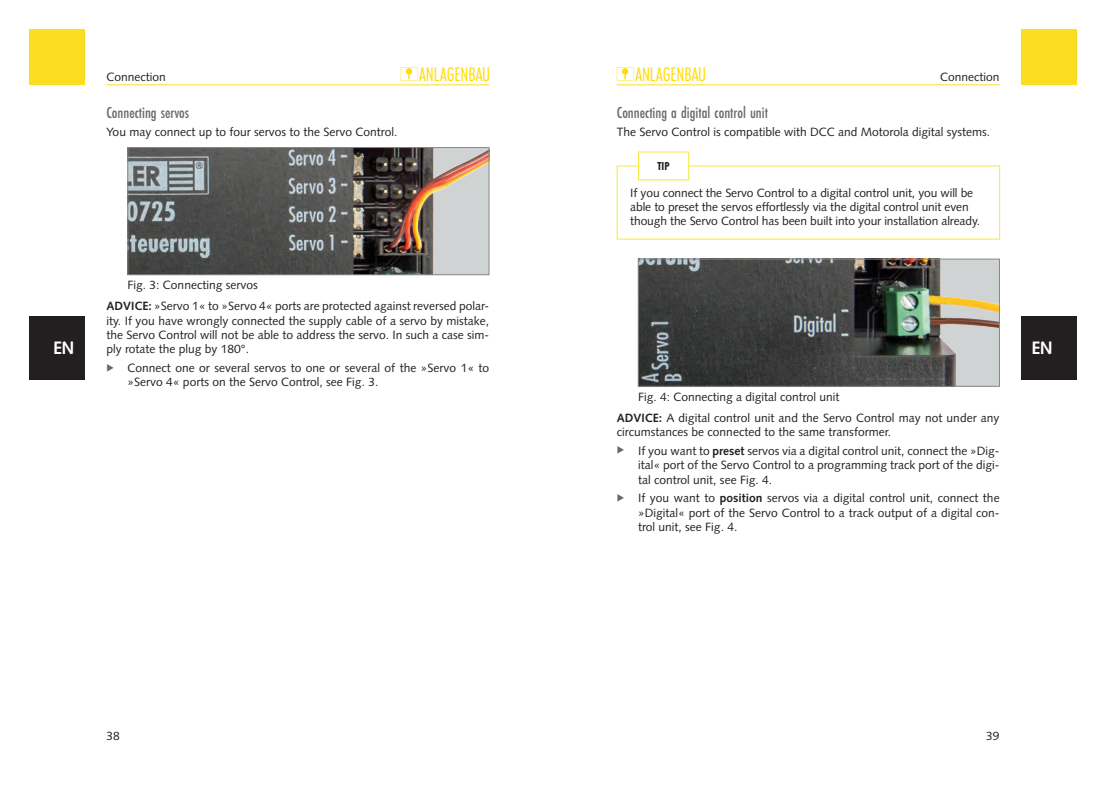
<style>
.page{position:relative;width:1106px;height:808px;background:#fff}
.page>*{position:absolute;margin:0;border:0;box-sizing:border-box;transform-origin:0 0}
.t1{font:20.55px "Futura EF Light Con";color:#ffdc01}
.t2{font:700 18px "Syntax LT Std";color:#fff}
.t3{font:16.5px "Futura EF Medium Con";color:#676a6d}
.t4{font:12px/14.4px "Syntax LT Std";color:#231f20}
.t5{font:12px "Futura EF Bold Con";color:#231f20}
.s1{font-weight:700}
</style>
<div class="page">
<hr style="left:106px;top:85px;width:383px;height:1px;background:#fcdd22">
<hr style="left:617px;top:85px;width:382px;height:1px;background:#fcdd22">
<div style="left:30px;top:30px;width:55px;height:55px;background:#fcdd22"></div>
<div style="left:1020px;top:30px;width:56px;height:55px;background:#fcdd22"></div>
<svg style="left:617px;top:67px;width:16px;height:14px"></svg>
<div style="left:622px;top:68px;width:6px;height:7px;background:#ffdc01;border-radius:3px"></div>
<svg style="left:401px;top:67px;width:16px;height:14px"></svg>
<div style="left:406px;top:68px;width:6px;height:7px;background:#ffdc01;border-radius:3px"></div>
<div style="left:30px;top:316px;width:55px;height:63px;background:#231f20"></div>
<div style="left:1020px;top:316px;width:56px;height:63px;background:#231f20"></div>
<div style="left:638px;top:152px;width:51px;height:28px;border:1px solid #f4eb3a"></div>
<img style="left:640px;top:261px;width:357px;height:123px">
<div style="left:638px;top:259px;width:361px;height:127px;border:1px solid #878984"></div>
<img style="left:130px;top:149px;width:357px;height:124px">
<div style="left:128px;top:147px;width:361px;height:128px;border:1px solid #878984"></div>
<p class="t4" style="left:106px;top:69px;width:61px">Connection</p>
<h1 class="t1" style="left:419px;top:63px;width:72px">ANLAGENBAU</h1>
<h1 class="t1" style="left:635px;top:63px;width:72px">ANLAGENBAU</h1>
<p class="t4" style="left:940px;top:69px;width:61px">Connection</p>
<h3 class="t3" style="left:106px;top:103px;width:84px">Connecting servos</h3>
<p class="t4" style="left:106px;top:125px;width:292px">You may connect up to four servos to the Servo Control.</p>
<h3 class="t3" style="left:617px;top:103px;width:153px">Connecting a digital control unit</h3>
<p class="t4" style="left:617px;top:125px;width:375px">The Servo Control is compatible with DCC and Motorola digital systems.</p>
<p class="t5" style="left:657px;top:159px;width:14px">TIP</p>
<p class="t4" style="left:630px;top:185px;width:351px">If you connect the Servo Control to a digital control unit, you will be able to preset the servos effortlessly via the digital control unit even though the Servo Control has been built into your installation already.</p>
<p class="t4" style="left:106px;top:275px;width:384px;line-height:20.7px;text-indent:21px">Fig. 3: Connecting servos<br><span class="s1">ADVICE:</span> »Servo 1« to »Servo 4« ports are protected against reversed polar-</p>
<p class="t4" style="left:106px;top:313px;width:384px;text-align:justify">ity. If you have wrongly connected the supply cable of a servo by mistake, the Servo Control will not be able to address the servo. In such a case sim&shy;ply rotate the plug by 180°.</p>
<p class="t4" style="left:128px;top:361px;width:363px">Connect one or several servos to one or several of the »Servo 1« to »Servo 4« ports on the Servo Control, see Fig. 3.</p>
<h2 class="t2" style="left:53px;top:338px;width:23px">EN</h2>
<h2 class="t2" style="left:1031px;top:338px;width:23px">EN</h2>
<p class="t4" style="left:617px;top:386px;width:384px;line-height:20.7px;text-indent:21px">Fig. 4: Connecting a digital control unit<br><span class="s1">ADVICE:</span> A digital control unit and the Servo Control may not under any</p>
<p class="t4" style="left:638px;top:423px;width:363px;line-height:18.6px;text-indent:-21px">circumstances be connected to the same transformer.<br>If you want to <span class="s1">preset</span> servos via a digital control unit, connect the »Dig-</p>
<p class="t4" style="left:638px;top:458px;width:363px">ital« port of the Servo Control to a programming track port of the digi&shy;tal control unit, see Fig. 4.</p>
<p class="t4" style="left:638px;top:491px;width:363px;text-align:justify">If you want to <span class="s1">position</span> servos via a digital control unit, connect the »Digital« port of the Servo Control to a track output of a digital con&shy;trol unit, see Fig. 4.</p>
<p class="t4" style="left:106px;top:729px;width:15px">38</p>
<p class="t4" style="left:986px;top:729px;width:15px">39</p>
</div>
